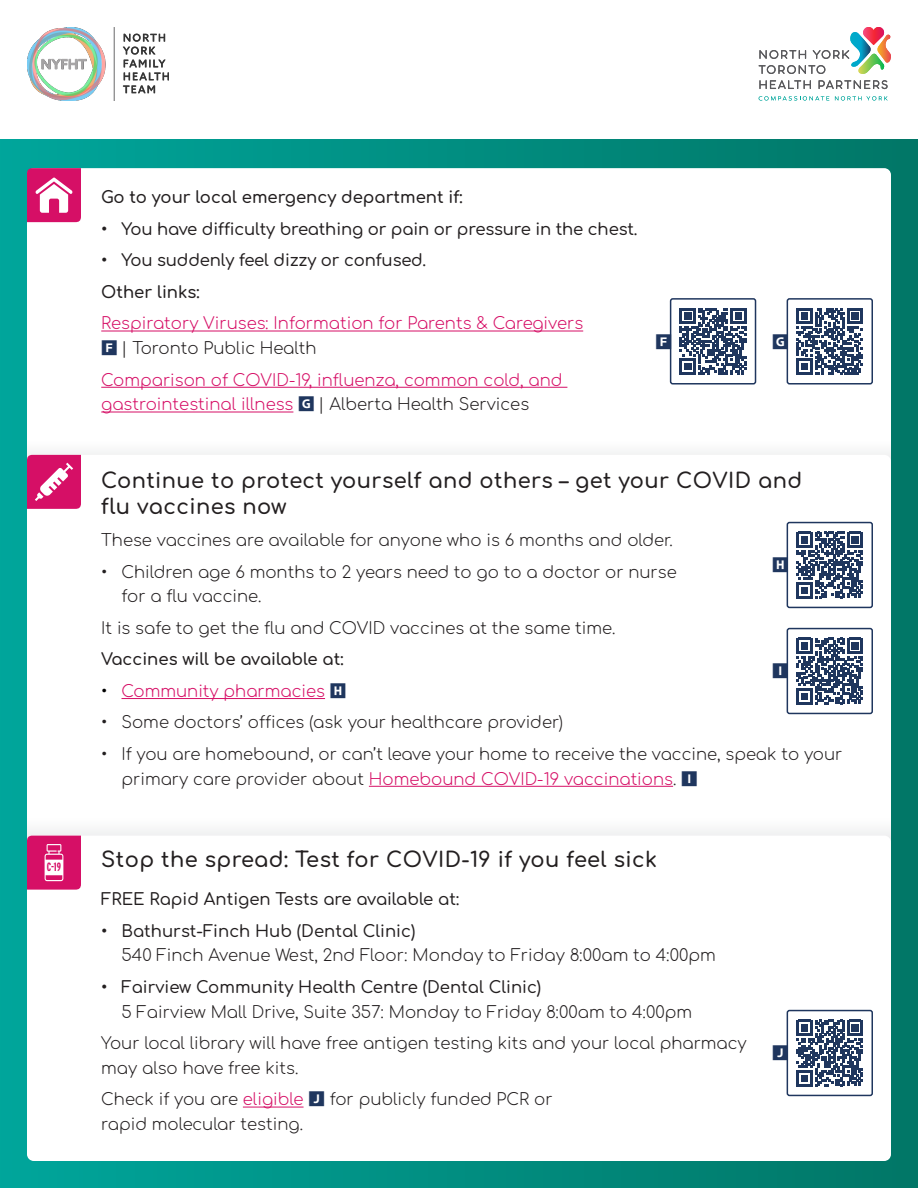
<style>
.page{position:relative;width:918px;height:1188px;background:#fff}
.page>*{position:absolute;margin:0;border:0;box-sizing:border-box;transform-origin:0 0}
.t1{font:600 21px/25.2px "Comfortaa";letter-spacing:.02em;color:#231f20}
.t2{font:300 16.5px/24.8px "Comfortaa";color:#231f20}
.t3{font:500 16.5px "Comfortaa";letter-spacing:-.01em;color:#231f20}
.t4{font:300 16.5px/24.8px "Comfortaa";color:#d60f66}
.t5{font:600 16.5px "Comfortaa";color:#231f20}
.t6{font:800 16.5px "Koz Go Pr 6 N";color:#1f365e}
.t7{font:700 12px "Interstate Compressed";color:#d60f66}
.s1{font-family:"Koz Go Pr 6 N";font-weight:800;color:#1f365e}
.s2{color:#231f20}
.s3{color:#000}
.s4{color:#d60f66}
</style>
<div class="page">
<div style="left:0;top:140px;width:918px;height:1048px;background:linear-gradient(to right,#00a69b,#017666)"></div>
<div style="left:27px;top:168px;width:864px;height:528px;background:#fff;border-radius:7px"></div>
<hr style="left:101px;top:331px;width:482px;height:1px;background:#d60f66">
<hr style="left:101px;top:387px;width:466px;height:1px;background:#d60f66">
<hr style="left:101px;top:412px;width:192px;height:1px;background:#d60f66">
<div style="left:27px;top:441px;width:864px;height:24px;background:#f8f8f8"></div>
<div style="left:27px;top:455px;width:864px;height:461px;background:#fff;border-radius:7px"></div>
<svg style="left:27px;top:168px;width:54px;height:54px"></svg>
<img style="left:27px;top:28px;width:142px;height:72px">
<svg style="left:759px;top:96px;width:70px;height:4px"></svg>
<svg style="left:835px;top:96px;width:53px;height:4px"></svg>
<svg style="left:759px;top:80px;width:52px;height:9px"></svg>
<svg style="left:819px;top:80px;width:69px;height:9px"></svg>
<svg style="left:759px;top:27px;width:132px;height:47px"></svg>
<svg style="left:797px;top:308px;width:66px;height:67px"></svg>
<div style="left:787px;top:298px;width:86px;height:87px;border:2px solid #1f365e;border-radius:2px"></div>
<svg style="left:680px;top:308px;width:66px;height:67px"></svg>
<div style="left:670px;top:298px;width:86px;height:87px;border:2px solid #1f365e;border-radius:2px"></div>
<hr style="left:122px;top:698px;width:203px;height:1px;background:#d60f66">
<hr style="left:369px;top:786px;width:304px;height:1px;background:#d60f66">
<svg style="left:27px;top:455px;width:54px;height:54px;background:#db307b"></svg>
<div style="left:27px;top:819px;width:864px;height:24px;background:#f6f6f7"></div>
<svg style="left:797px;top:532px;width:66px;height:66px"></svg>
<div style="left:787px;top:522px;width:86px;height:86px;border:2px solid #1f365e;border-radius:2px"></div>
<svg style="left:797px;top:638px;width:66px;height:66px"></svg>
<div style="left:787px;top:628px;width:86px;height:86px;border:2px solid #1f365e;border-radius:2px"></div>
<div style="left:27px;top:836px;width:864px;height:325px;background:#fff;border-radius:7px"></div>
<hr style="left:243px;top:1107px;width:61px;height:1px;background:#d60f66">
<svg style="left:797px;top:1020px;width:66px;height:66px"></svg>
<div style="left:787px;top:1010px;width:86px;height:86px;border:2px solid #1f365e;border-radius:2px"></div>
<svg style="left:27px;top:836px;width:54px;height:54px;background:#db327c"></svg>
<p class="t7" style="left:47px;top:861px;width:16px">C-19</p>
<p class="t5" style="left:101px;top:182px;width:363px">Go to your local emergency department if:</p>
<p class="t3" style="left:101px;top:214px;width:538px">• You have difficulty breathing or pain or pressure in the chest.</p>
<p class="t3" style="left:101px;top:245px;width:327px">• You suddenly feel dizzy or confused.</p>
<p class="t5" style="left:101px;top:277px;width:100px">Other links:</p>
<p class="t4" style="left:101px;top:309px;width:483px">Respiratory Viruses: Information for Parents &amp; Caregivers<br><span class="s1">F</span> <span class="s2">| Toronto Public Health</span></p>
<p class="t4" style="left:101px;top:365px;width:463px">Comparison of COVID-19, influenza, common cold, and gastrointestinal illness <span class="s1">G</span> <span class="s2">| Alberta Health Services</span></p>
<p class="t6" style="left:655px;top:332px;width:18px">F</p>
<p class="t6" style="left:772px;top:332px;width:18px">G</p>
<p class="t1" style="left:101px;top:466px;width:702px">Continue to protect yourself and others – get your COVID and flu vaccines now</p>
<p class="t2" style="left:101px;top:526px;width:573px">These vaccines are available for anyone who is 6 months and older.</p>
<p class="t2" style="left:121px;top:557px;width:557px;text-indent:-20px">• Children age 6 months to 2 years need to go to a doctor or nurse for a flu vaccine.</p>
<p class="t2" style="left:101px;top:613px;width:516px">It is safe to get the flu and COVID vaccines at the same time.</p>
<p class="t5" style="left:101px;top:645px;width:244px">Vaccines will be available at:</p>
<p class="t4" style="left:101px;top:676px;width:247px"><span class="s3">•</span> Community pharmacies <span class="s1">H</span></p>
<p class="t2" style="left:101px;top:708px;width:464px">• Some doctors’ offices (ask your healthcare provider)</p>
<p class="t2" style="left:121px;top:739px;width:722px;text-indent:-20px">• If you are homebound, or can’t leave your home to receive the vaccine, speak to your primary care provider about <span class="s4">Homebound COVID-19 vaccinations</span>. <span class="s1">I</span></p>
<p class="t6" style="left:772px;top:556px;width:18px">H</p>
<p class="t6" style="left:772px;top:662px;width:18px">I</p>
<p class="t1" style="left:101px;top:844px;width:557px">Stop the spread: Test for COVID-19 if you feel sick</p>
<p class="t3" style="left:101px;top:884px;width:360px">FREE Rapid Antigen Tests are available at:</p>
<p class="t3" style="left:101px;top:916px;width:316px">• Bathurst-Finch Hub (Dental Clinic)</p>
<p class="t2" style="left:121px;top:941px;width:596px">540 Finch Avenue West, 2nd Floor: Monday to Friday 8:00am to 4:00pm</p>
<p class="t3" style="left:101px;top:972px;width:441px">• Fairview Community Health Centre (Dental Clinic)</p>
<p class="t2" style="left:101px;top:994px;width:647px;line-height:31.5px;text-indent:20px">5 Fairview Mall Drive, Suite 357: Monday to Friday 8:00am to 4:00pm<br>Your local library will have free antigen testing kits and your local pharmacy</p>
<p class="t2" style="left:101px;top:1050px;width:453px;line-height:31.5px">may also have free kits.<br>Check if you are <span class="s4">eligible</span> <span class="s1">J</span> for publicly funded PCR or</p>
<p class="t2" style="left:101px;top:1110px;width:203px">rapid molecular testing.</p>
<p class="t6" style="left:772px;top:1044px;width:18px">J</p>
</div>
